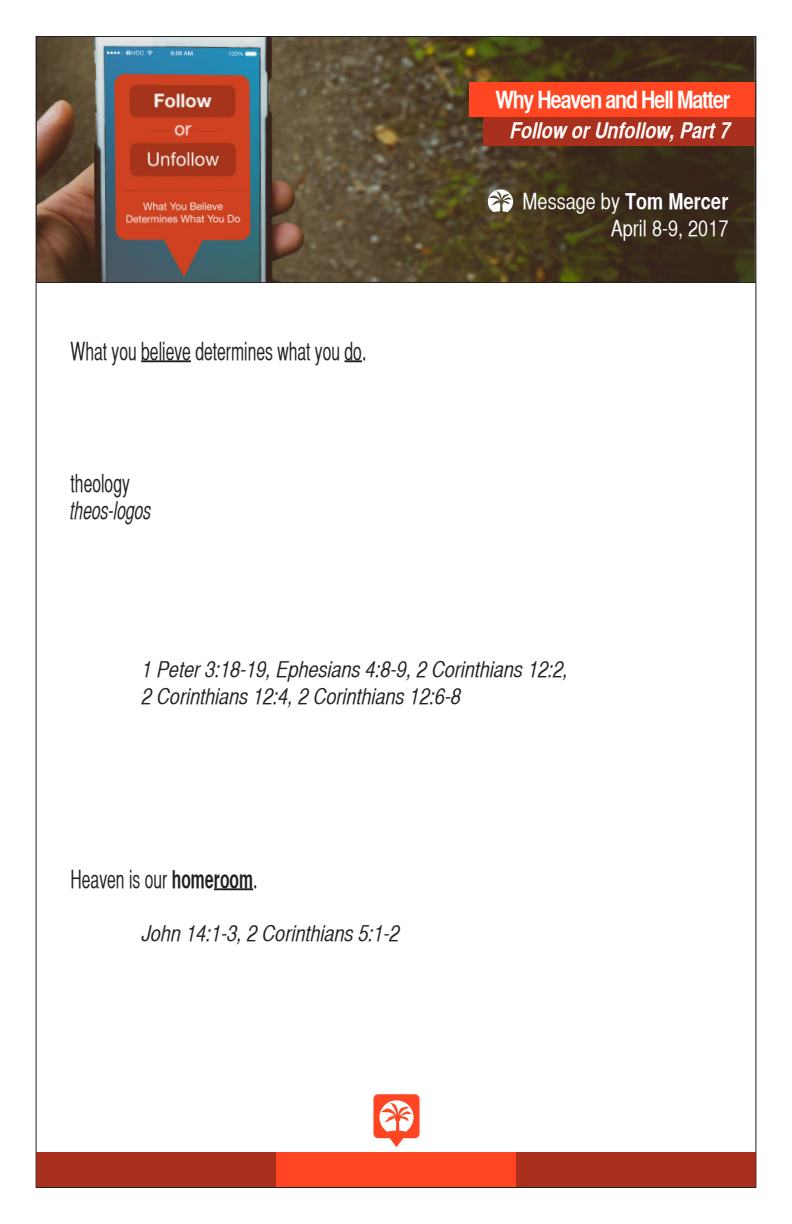
<style>
.page{position:relative;width:792px;height:1224px;background:#fff}
.page>*{position:absolute;margin:0;border:0;box-sizing:border-box;transform-origin:0 0}
.t1{font:24.8px "Helvetica CY Plain";color:#231f20;scale:.77 1}
.t2{font:24.8px "Helvetica CY Oblique";color:#231f20;scale:.77 1}
.t3{font:24px "Helvetica CY Bold";letter-spacing:-.05em;color:#fff}
.t4{font:22px/26.4px "Helvetica CY Oblique";color:#231f20}
.t5{font:22px "Helvetica CY Plain";color:#fff}
.t6{font:italic 21.8px "Helvetica CY Bold";color:#fff}
.s1{font-family:"Helvetica CY Bold"}
</style>
<div class="page">
<div style="left:37px;top:1152px;width:719px;height:35px;background:#ff4521"></div>
<img style="left:38px;top:38px;width:716px;height:244px">
<div style="left:469px;top:82px;width:286px;height:35px;background:#ff4521"></div>
<hr style="left:141px;top:360px;width:50px;height:2px;background:#231f20">
<svg style="left:345px;top:360px;width:17px;height:2px"></svg>
<hr style="left:214px;top:888px;width:39px;height:2px;background:#231f20">
<svg style="left:488px;top:189px;width:25px;height:23px"></svg>
<div style="left:484px;top:117px;width:271px;height:28px;background:#aa301e"></div>
<svg style="left:373px;top:1094px;width:47px;height:53px"></svg>
<div style="left:37px;top:1152px;width:239px;height:35px;background:#aa301e"></div>
<div style="left:516px;top:1152px;width:240px;height:35px;background:#aa301e"></div>
<p class="t3" style="left:495px;top:85px;width:237px">Why Heaven and Hell Matter</p>
<p class="t6" style="left:511px;top:117px;width:221px">Follow or Unfollow, Part 7</p>
<p class="t1" style="left:71px;top:338px;width:386px">What you believe determines what you do.</p>
<p class="t1" style="left:71px;top:470px;width:79px">theology</p>
<p class="t2" style="left:71px;top:496px;width:107px">theos-logos</p>
<p class="t5" style="left:523px;top:189px;width:207px">Message by <span class="s1">Tom Mercer</span></p>
<p class="t5" style="left:611px;top:215px;width:119px">April 8-9, 2017</p>
<p class="t4" style="left:143px;top:656px;width:428px">1 Peter 3:18-19, Ephesians 4:8-9, 2 Corinthians 12:2,<br>2 Corinthians 12:4, 2 Corinthians 12:6-8</p>
<p class="t1" style="left:71px;top:866px;width:244px">Heaven is our <span class="s1">homeroom</span>.</p>
<p class="t4" style="left:143px;top:920px;width:259px">John 14:1-3, 2 Corinthians 5:1-2</p>
</div>
